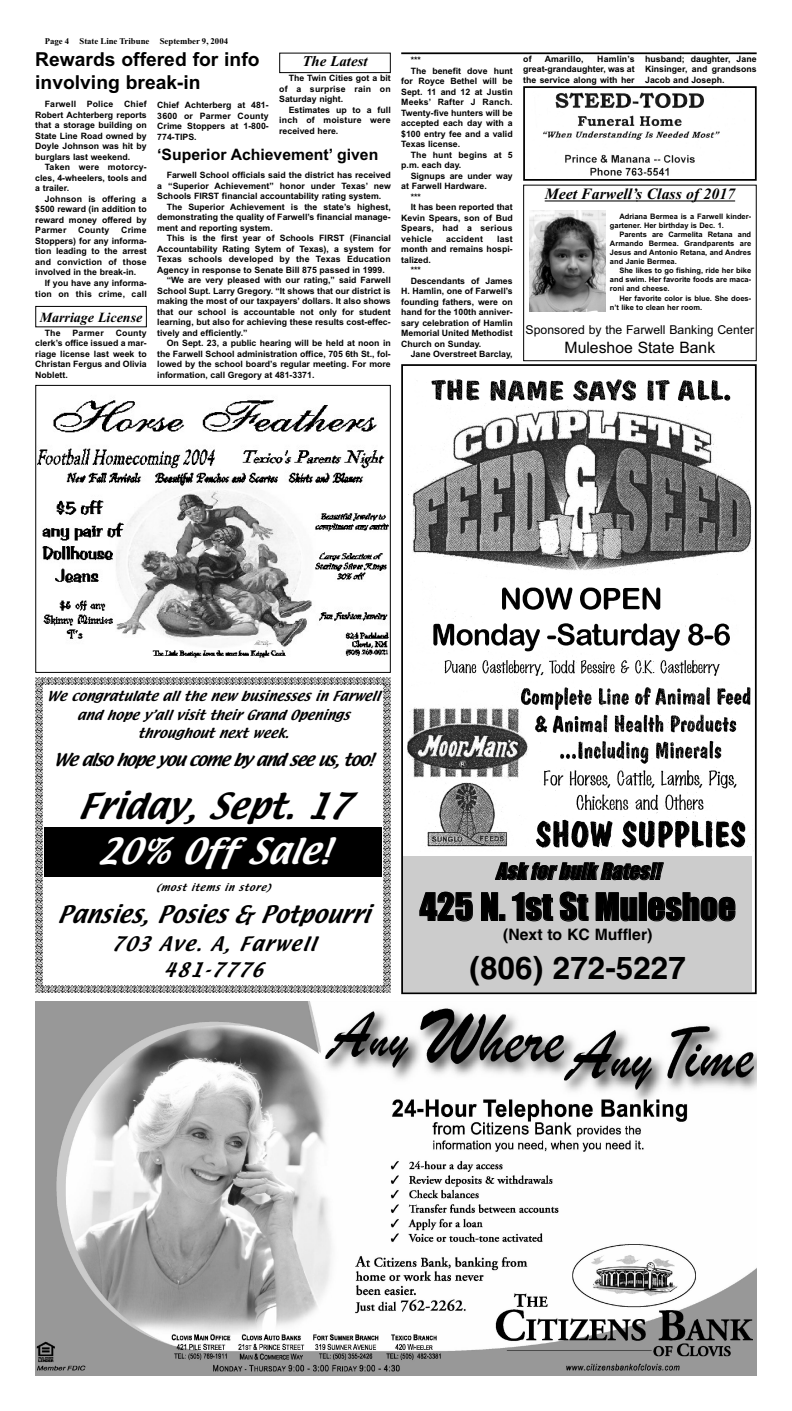
<style>
.page{position:relative;width:792px;height:1411px;background:#fff}
.page>*{position:absolute;margin:0;border:0;box-sizing:border-box;transform-origin:0 0}
.t1{font:35px "Impact";color:#000}
.t2{font:italic 31.5px "Textile";letter-spacing:.015em;color:#000}
.t3{font:700 31.5px "Helvetica";color:#000}
.t4{font:italic 31.5px "Textile";letter-spacing:.015em;color:#fff}
.t5{font:italic 21px "Textile";letter-spacing:.01em;color:#000}
.t6{font:italic 21px "Impact";color:#000}
.t7{font:19.25px/23.1px "Arial Bold MS";color:#000}
.t8{font:italic 17.5px/26.2px "Textile";letter-spacing:.09em;color:#000;text-align:center}
.t9{font:italic 15.75px "Textile";letter-spacing:-.065em;color:#000}
.t10{font:15.75px "Arial Bold MS";color:#000}
.t11{font:15.75px "Times New Roman Bd It MS";color:#000}
.t12{font:700 15.75px "Helvetica";color:#000}
.t13{font:15.75px "Arial MS";color:#000}
.t14{font:14.88px "Times New Roman Bd It MS";color:#000}
.t15{font:14px "Times New Roman Bd It MS";color:#000}
.t16{font:italic 12.25px/18.4px "Textile";letter-spacing:.01em;color:#000;text-align:center}
.t17{font:12.25px "Arial MS";color:#000}
.t18{font:8.75px/10.5px "Arial Bold MS";color:#000;text-align:justify}
.t19{font:8.75px "Arial Bold MS";letter-spacing:.02em;color:#000}
.t20{font:8.75px "Times New Roman Bd MS";color:#000}
.t21{font:italic 8.75px "Textile";letter-spacing:.085em;color:#000}
.t22{font:7.52px/9px "Arial Bold MS";color:#000}
</style>
<div class="page">
<svg style="left:35px;top:677px;width:355px;height:315px"></svg>
<div style="left:44px;top:827px;width:338px;height:50px;background:#000"></div>
<img style="left:35px;top:1001px;width:721px;height:374px">
<img style="left:407px;top:379px;width:346px;height:471px">
<div style="left:401px;top:364px;width:355px;height:630px;border:2px solid #000"></div>
<div style="left:403px;top:856px;width:349px;height:136px;background:#ccc"></div>
<hr style="left:544px;top:200px;width:93px;height:1px;background:#000">
<hr style="left:636px;top:200px;width:99px;height:1px;background:#000">
<div style="left:523px;top:185px;width:233px;height:176px;border:1px solid #000"></div>
<img style="left:529px;top:210px;width:76px;height:101px">
<img style="left:37px;top:400px;width:351px;height:258px">
<div style="left:35px;top:385px;width:355px;height:288px;border:1px solid #000"></div>
<img style="left:543px;top:92px;width:177px;height:84px">
<div style="left:523px;top:86px;width:233px;height:95px;border:2px solid #000"></div>
<div style="left:279px;top:53px;width:111px;height:20px;border:1px solid #000"></div>
<hr style="left:401px;top:52px;width:355px;height:2px;background:#000">
<div style="left:35px;top:306px;width:112px;height:21px;border:1px solid #000"></div>
<p class="t20" style="left:45px;top:36px;width:185px">Page 4 State Line Tribune September 9, 2004</p>
<h3 class="t7" style="left:35px;top:48px;width:226px">Rewards offered for info involving break-in</h3>
<h3 class="t14" style="left:302px;top:52px;width:67px">The Latest</h3>
<p class="t18" style="left:279px;top:73px;width:113px;text-indent:9px">The Twin Cities got a bit of a surprise rain on Saturday night.</p>
<p class="t18" style="left:279px;top:104px;width:113px;text-indent:9px">Estimates up to a full inch of moisture were received here.</p>
<p class="t18" style="left:35px;top:99px;width:113px;text-indent:9px">Farwell Police Chief Robert Achterberg reports that a storage building on State Line Road owned by Doyle Johnson was hit by burglars last weekend.</p>
<p class="t18" style="left:35px;top:162px;width:113px;text-indent:9px">Taken were motorcy&shy;cles, 4-wheelers, tools and a trailer.</p>
<p class="t18" style="left:35px;top:194px;width:113px;text-indent:9px">Johnson is offering a $500 reward (in addition to reward money offered by Parmer</p>
<p class="t18" style="left:157px;top:100px;width:113px">Chief Achterberg at 481- 3600 or Parmer County Crime Stoppers at 1-800- 774-TIPS.</p>
<h3 class="t10" style="left:157px;top:145px;width:222px">‘Superior Achievement’ given</h3>
<p class="t18" style="left:157px;top:170px;width:235px;text-indent:9px">Farwell School officials said the district has received a “Superior Achievement” honor under Texas’ new Schools FIRST financial accountability rating system.</p>
<p class="t18" style="left:157px;top:201px;width:235px;text-indent:9px">The Superior Achievement is the state’s highest, demonstrating the quality of Farwell’s financial manage&shy;ment and reporting system.</p>
<p class="t18" style="left:167px;top:233px;width:225px">This is the first year of Schools FIRST (Financial</p>
<p class="t18" style="left:157px;top:243px;width:235px">Accountability Rating Sytem of Texas), a system for</p>
<p class="t19" style="left:157px;top:254px;width:235px">Texas schools developed by the Texas Education</p>
<p class="t18" style="left:157px;top:264px;width:229px">Agency in response to Senate Bill 875 passed in 1999.</p>
<p class="t18" style="left:167px;top:275px;width:225px">“We are very pleased with our rating,” said Farwell</p>
<p class="t18" style="left:157px;top:285px;width:235px">School Supt. Larry Gregory. “It shows that our district is</p>
<p class="t18" style="left:157px;top:296px;width:235px">making the most of our taxpayers’ dollars. It also shows</p>
<p class="t18" style="left:157px;top:306px;width:235px">that our school is accountable not only for student</p>
<p class="t18" style="left:157px;top:317px;width:235px">learning, but also for achieving these results cost-effec-</p>
<p class="t18" style="left:157px;top:327px;width:92px">tively and efficiently.”</p>
<p class="t18" style="left:167px;top:338px;width:225px">On Sept. 23, a public hearing will be held at noon in</p>
<p class="t18" style="left:157px;top:348px;width:235px">the Farwell School administration office, 705 6th St., fol-</p>
<p class="t18" style="left:157px;top:359px;width:235px">lowed by the school board’s regular meeting. For more</p>
<p class="t18" style="left:157px;top:369px;width:159px">information, call Gregory at 481-3371.</p>
<p class="t18" style="left:35px;top:225px;width:113px;text-indent:86px">Crime Stoppers) for any informa&shy;tion leading to the arrest and conviction of those involved in the break-in.</p>
<p class="t18" style="left:35px;top:278px;width:113px;text-align:right">If you have any informa&shy;tion on this crime, call</p>
<p class="t18" style="left:78px;top:225px;width:33px">County</p>
<h3 class="t15" style="left:40px;top:309px;width:104px">Marriage License</h3>
<p class="t18" style="left:35px;top:327px;width:113px;text-indent:80px">County clerk’s office issued a mar&shy;riage license last week to Christan Fergus and Olivia Noblett.</p>
<p class="t18" style="left:45px;top:327px;width:17px">The</p>
<p class="t18" style="left:73px;top:327px;width:33px">Parmer</p>
<p class="t18" style="left:410px;top:55px;width:12px">***</p>
<p class="t18" style="left:410px;top:65px;width:103px">The benefit dove hunt</p>
<p class="t18" style="left:401px;top:76px;width:113px">for Royce Bethel will be</p>
<p class="t18" style="left:401px;top:86px;width:113px">Sept. 11 and 12 at Justin</p>
<p class="t19" style="left:401px;top:97px;width:113px">Meeks’ Rafter J Ranch.</p>
<p class="t18" style="left:401px;top:107px;width:113px">Twenty-five hunters will be</p>
<p class="t18" style="left:401px;top:118px;width:113px">accepted each day with a</p>
<p class="t18" style="left:401px;top:128px;width:113px">$100 entry fee and a valid</p>
<p class="t18" style="left:401px;top:139px;width:60px">Texas license.</p>
<p class="t19" style="left:410px;top:149px;width:103px">The hunt begins at 5</p>
<p class="t18" style="left:401px;top:160px;width:62px">p.m. each day.</p>
<p class="t18" style="left:410px;top:170px;width:103px">Signups are under way</p>
<p class="t18" style="left:401px;top:181px;width:87px">at Farwell Hardware.</p>
<p class="t18" style="left:410px;top:191px;width:12px">***</p>
<p class="t18" style="left:410px;top:202px;width:103px">It has been reported that</p>
<p class="t18" style="left:401px;top:212px;width:113px">Kevin Spears, son of Bud</p>
<p class="t19" style="left:401px;top:223px;width:113px">Spears, had a serious</p>
<p class="t19" style="left:401px;top:233px;width:32px">vehicle</p>
<p class="t19" style="left:446px;top:233px;width:38px">accident</p>
<p class="t18" style="left:497px;top:233px;width:17px">last</p>
<p class="t18" style="left:401px;top:244px;width:113px">month and remains hospi-</p>
<p class="t18" style="left:401px;top:254px;width:31px">talized.</p>
<p class="t18" style="left:410px;top:265px;width:12px">***</p>
<p class="t18" style="left:410px;top:275px;width:103px">Descendants of James</p>
<p class="t18" style="left:401px;top:286px;width:113px">H. Hamlin, one of Farwell’s</p>
<p class="t18" style="left:401px;top:296px;width:113px">founding fathers, were on</p>
<p class="t18" style="left:401px;top:307px;width:113px">hand for the 100th anniver-</p>
<p class="t18" style="left:401px;top:317px;width:113px">sary celebration of Hamlin</p>
<p class="t18" style="left:401px;top:328px;width:113px">Memorial United Methodist</p>
<p class="t18" style="left:401px;top:338px;width:82px">Church on Sunday.</p>
<p class="t18" style="left:410px;top:349px;width:103px">Jane Overstreet Barclay,</p>
<p class="t18" style="left:523px;top:53px;width:10px">of</p>
<p class="t19" style="left:544px;top:53px;width:40px">Amarillo,</p>
<p class="t18" style="left:523px;top:53px;width:113px;text-indent:74px">Hamlin’s great-grandaughter, was at the service along with her</p>
<p class="t18" style="left:645px;top:53px;width:113px">husband; daughter, Jane Kinsinger, and grandsons Jacob and Joseph.</p>
<h3 class="t11" style="left:544px;top:185px;width:192px">Meet Farwell’s Class of 2017</h3>
<p class="t22" style="left:609px;top:212px;width:143px;text-indent:9px">Adriana Bermea is a Farwell kinder&shy;gartener. Her birthday is Dec. 1.</p>
<p class="t22" style="left:609px;top:230px;width:143px;text-align:justify;text-indent:9px">Parents are Carmelita Retana and Armando Bermea. Grandparents are Jesus and Antonio Retana, and Andres and Janie Bermea.</p>
<p class="t22" style="left:609px;top:266px;width:143px;text-align:justify;text-indent:9px">She likes to go fishing, ride her bike and swim. Her favorite foods are maca&shy;roni and cheese.</p>
<p class="t22" style="left:609px;top:293px;width:143px;text-indent:9px">Her favorite color is blue. She does&shy;n’t like to clean her room.</p>
<h3 class="t17" style="left:525px;top:323px;width:230px">Sponsored by the Farwell Banking Center</h3>
<h3 class="t13" style="left:564px;top:338px;width:152px">Muleshoe State Bank</h3>
<h3 class="t16" style="left:47px;top:687px;width:334px">We congratulate all the new businesses in Farwell and hope y ’all visit their Grand Openings throughout next week.</h3>
<h3 class="t9" style="left:53px;top:751px;width:322px">Wealsohopeyoucomeby and seeus,too!</h3>
<h2 class="t2" style="left:77px;top:789px;width:272px">Friday, Sept. 17</h2>
<h2 class="t4" style="left:97px;top:834px;width:233px">20% Off Sale!</h2>
<p class="t21" style="left:156px;top:882px;width:115px">(most items in store)</p>
<h3 class="t5" style="left:57px;top:903px;width:313px">Pansies, Posies &amp; Potpourri</h3>
<h3 class="t8" style="left:111px;top:931px;width:205px">703 Ave. A, Farwell<br>481-7776</h3>
<h3 class="t6" style="left:495px;top:860px;width:171px">Ask for bulk Rates!!</h3>
<h1 class="t1" style="left:419px;top:888px;width:317px">425 N. 1st St Muleshoe</h1>
<h3 class="t12" style="left:503px;top:928px;width:151px">(Next to KC Muffler)</h3>
<h2 class="t3" style="left:469px;top:955px;width:218px">(806) 272-5227</h2>
</div>
